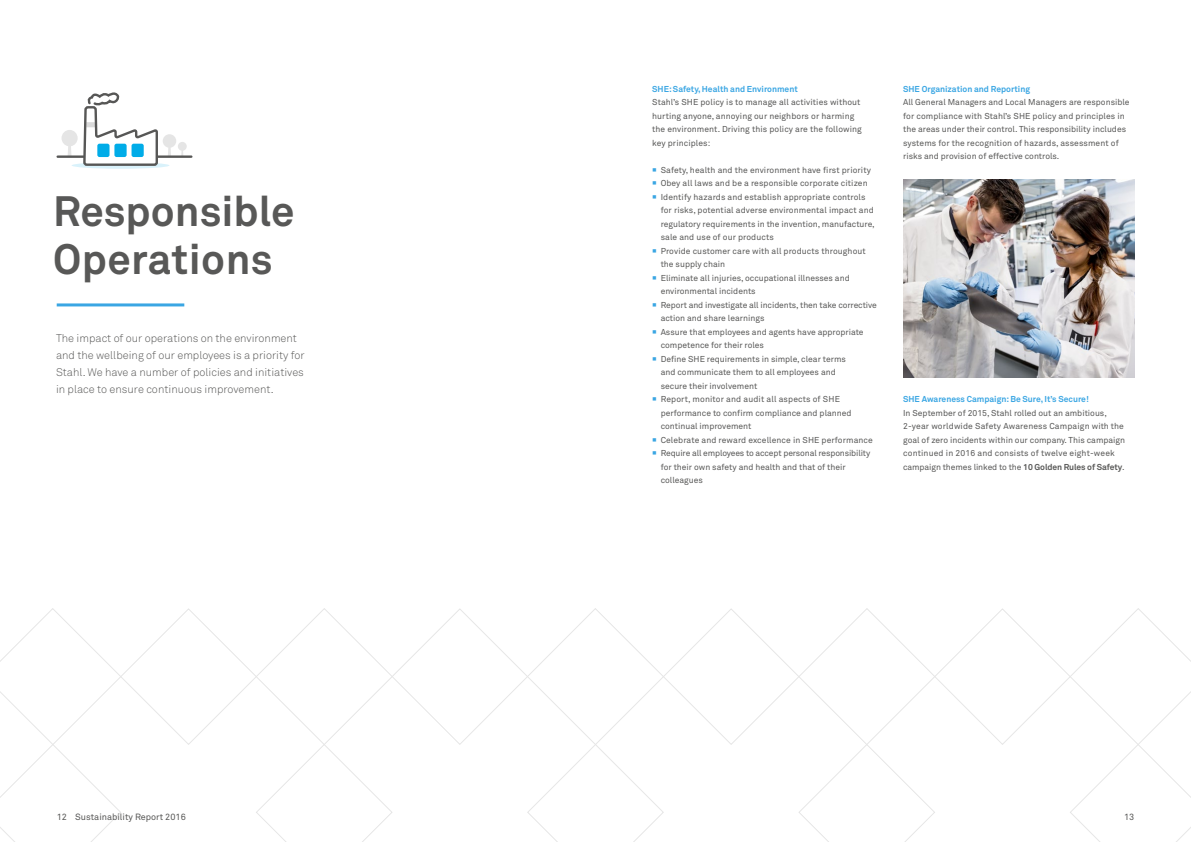
<style>
.page{position:relative;width:1191px;height:842px;background:#fff}
.page>*{position:absolute;margin:0;border:0;box-sizing:border-box;transform-origin:0 0}
.t1{font:700 42px/48px "Akkurat Std";color:#585857}
.t2{font:300 11px/17px "Akkurat Std";color:#585857}
.t3{font:9px "Akkurat Std";color:#575756}
.t4{font:8.5px/13.5px "Akkurat Std";color:#585857}
.t5{font:8.5px/13.5px "Akkurat Std";letter-spacing:.01em;color:#575756}
.t6{font:700 8.5px "Akkurat Std";color:#3aa6e3}
.s1{font-weight:700}
</style>
<div class="page">
<svg style="left:0;top:745px;width:121px;height:97px"></svg>
<svg style="left:0;top:608px;width:1069px;height:137px"></svg>
<svg style="left:1069px;top:608px;width:122px;height:234px"></svg>
<hr style="left:57px;top:303px;width:127px;height:3px;background:#3aa6e3">
<img style="left:903px;top:179px;width:231px;height:198px">
<hr style="left:58px;top:155px;width:133px;height:3px;background:#575756">
<svg style="left:62px;top:92px;width:125px;height:77px"></svg>
<h1 class="t1" style="left:53px;top:186px;width:243px">Responsible<br>Operations</h1>
<p class="t2" style="left:56px;top:329px;width:250px">The impact of our operations on the environment and the wellbeing of our employees is a priority for Stahl. We have a number of policies and initiatives in place to ensure continuous improvement.</p>
<p class="t6" style="left:652px;top:83px;width:147px">SHE: Safety, Health and Environment</p>
<p class="t5" style="left:652px;top:96px;width:211px">Stahl’s SHE policy is to manage all activities without hurting anyone, annoying our neighbors or harming the environment. Driving this policy are the following key principles:</p>
<p class="t4" style="left:660px;top:163px;width:218px">Safety, health and the environment have first priority Obey all laws and be a responsible corporate citizen Identify hazards and establish appropriate controls for risks, potential adverse environmental impact and regulatory requirements in the invention, manufacture, sale and use of our products<br>Provide customer care with all products throughout the supply chain<br>Eliminate all injuries, occupational illnesses and environmental incidents<br>Report and investigate all incidents, then take corrective action and share learnings<br>Assure that employees and agents have appropriate competence for their roles<br>Define SHE requirements in simple, clear terms<br>and communicate them to all employees and<br>secure their involvement<br>Report, monitor and audit all aspects of SHE performance to confirm compliance and planned continual improvement<br>Celebrate and reward excellence in SHE performance Require all employees to accept personal responsibility for their own safety and health and that of their colleagues</p>
<p class="t6" style="left:903px;top:83px;width:128px">SHE Organization and Reporting</p>
<p class="t4" style="left:903px;top:95px;width:228px">All General Managers and Local Managers are responsible for compliance with Stahl’s SHE policy and principles in the areas under their control. This responsibility includes systems for the recognition of hazards, assessment of risks and provision of effective controls.</p>
<p class="t6" style="left:903px;top:394px;width:187px">SHE Awareness Campaign: Be Sure, It’s Secure!</p>
<p class="t4" style="left:903px;top:406px;width:223px">In September of 2015, Stahl rolled out an ambitious, 2-year worldwide Safety Awareness Campaign with the goal of zero incidents within our company. This campaign continued in 2016 and consists of twelve eight-week campaign themes linked to the <span class="s1">10 Golden Rules of Safety</span>.</p>
<p class="t3" style="left:57px;top:811px;width:131px">12 Sustainability Report 2016</p>
<p class="t3" style="left:1124px;top:811px;width:12px">13</p>
</div>
